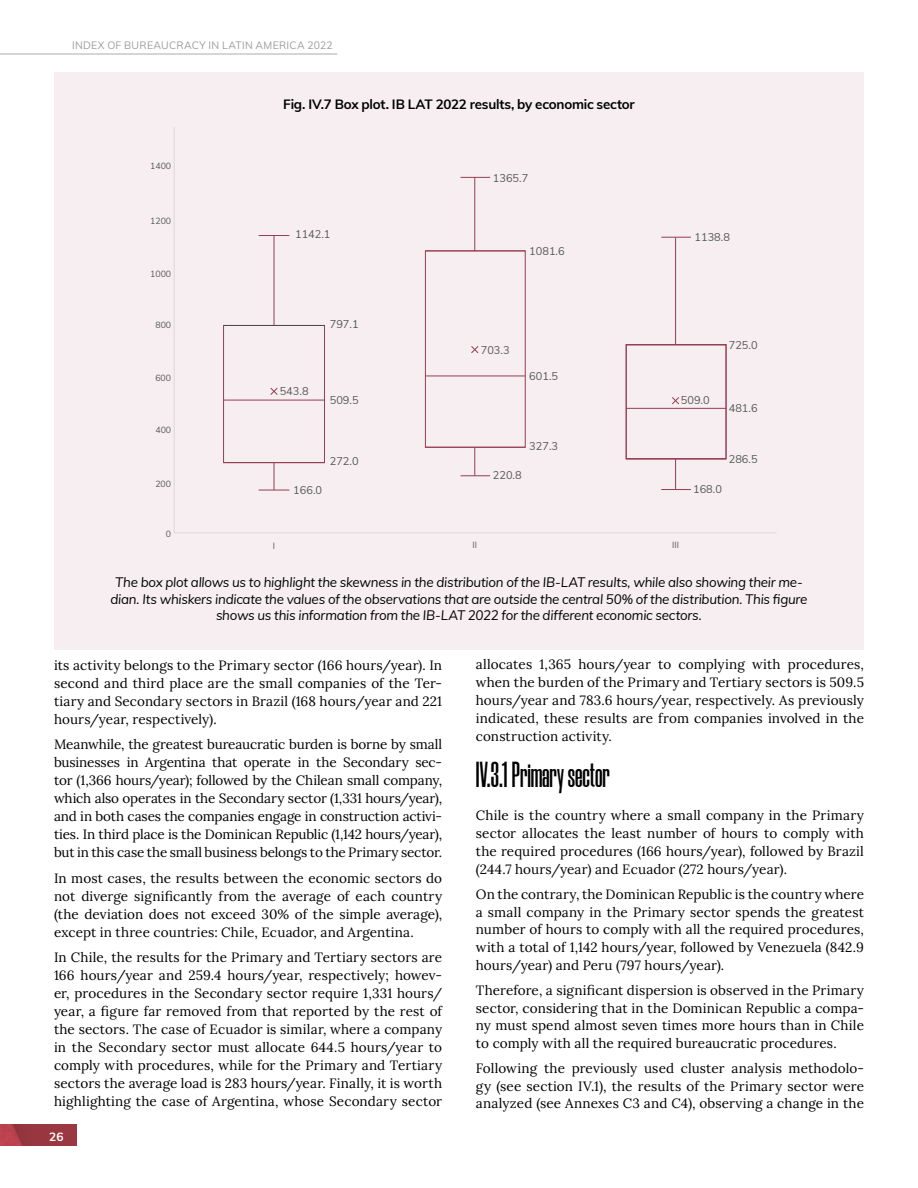
<style>
.page{position:relative;width:918px;height:1188px;background:#fff}
.page>*{position:absolute;margin:0;border:0;box-sizing:border-box;transform-origin:0 0}
.t1{font:600 36px "Morganite";letter-spacing:-.005em;color:#000}
.t2{font:13.5px/18px "Lora";letter-spacing:.005em;color:#000;text-align:justify}
.t3{font:italic 13.5px/16.5px "Mulish";letter-spacing:-.02em;color:#000;text-align:center}
.t4{font:700 13.5px "Mulish";letter-spacing:-.02em;color:#000}
.t5{font:700 12px "Mulish";color:#fff}
.t6{font:10.95px "Mulish";color:#595959}
.t7{font:10.5px "Mulish";letter-spacing:.03em;color:#9d9d9c}
.t8{font:8.85px "Mulish";color:#595959}
</style>
<div class="page">
<img style="left:0;top:1125px;width:77px;height:20px">
<hr style="left:0;top:54px;width:337px;height:1px;background:#abacae">
<div style="left:54px;top:72px;width:810px;height:577px;background:#f6eef0"></div>
<svg style="left:223px;top:176px;width:504px;height:315px"></svg>
<hr style="left:259px;top:490px;width:30px;height:1px;background:#973d54">
<svg style="left:274px;top:463px;width:1px;height:27px"></svg>
<hr style="left:259px;top:235px;width:30px;height:1px;background:#973d54">
<hr style="left:274px;top:236px;width:1px;height:89px;background:#973d54">
<div style="left:224px;top:325px;width:100px;height:138px;background:#f6eef0"></div>
<div style="left:223px;top:325px;width:102px;height:138px;border:1px solid #973d54"></div>
<hr style="left:224px;top:325px;width:100px;height:1px;background:#4c4c4c">
<hr style="left:224px;top:462px;width:100px;height:1px;background:#973d54">
<hr style="left:224px;top:400px;width:100px;height:1px;background:#973d54">
<svg style="left:270px;top:387px;width:8px;height:8px"></svg>
<svg style="left:461px;top:448px;width:29px;height:28px"></svg>
<svg style="left:461px;top:177px;width:29px;height:1px"></svg>
<hr style="left:474px;top:177px;width:1px;height:74px;background:#973d54">
<div style="left:425px;top:250px;width:101px;height:198px;border:1px solid #973d54"></div>
<hr style="left:425px;top:250px;width:100px;height:1px;background:#973d54">
<hr style="left:425px;top:447px;width:100px;height:1px;background:#973d54">
<hr style="left:425px;top:376px;width:100px;height:1px;background:#973d54">
<svg style="left:470px;top:345px;width:9px;height:9px"></svg>
<hr style="left:174px;top:532px;width:602px;height:1px;background:#d9d9d9">
<hr style="left:174px;top:128px;width:1px;height:405px;background:#d9d9d9">
<hr style="left:661px;top:489px;width:30px;height:1px;background:#973d54">
<hr style="left:675px;top:459px;width:1px;height:31px;background:#973d54">
<hr style="left:661px;top:237px;width:30px;height:1px;background:#973d54">
<hr style="left:675px;top:237px;width:1px;height:108px;background:#973d54">
<div style="left:626px;top:344px;width:100px;height:115px;border:1px solid #973d54"></div>
<hr style="left:626px;top:344px;width:100px;height:1px;background:#973d54">
<hr style="left:626px;top:458px;width:100px;height:1px;background:#973d54">
<hr style="left:626px;top:408px;width:100px;height:1px;background:#973d54">
<svg style="left:671px;top:396px;width:9px;height:9px"></svg>
<p class="t7" style="left:72px;top:37px;width:262px">INDEX OF BUREAUCRACY IN LATIN AMERICA 2022</p>
<p class="t8" style="left:150px;top:160px;width:23px">1400</p>
<p class="t8" style="left:150px;top:214px;width:23px">1200</p>
<p class="t8" style="left:150px;top:267px;width:23px">1000</p>
<p class="t8" style="left:155px;top:319px;width:17px">800</p>
<p class="t8" style="left:155px;top:371px;width:17px">600</p>
<p class="t8" style="left:155px;top:423px;width:17px">400</p>
<p class="t8" style="left:155px;top:477px;width:17px">200</p>
<p class="t8" style="left:166px;top:527px;width:7px">0</p>
<p class="t4" style="left:283px;top:94px;width:353px">Fig. IV.7 Box plot. IB LAT 2022 results, by economic sector</p>
<p class="t6" style="left:295px;top:226px;width:37px">1142.1</p>
<p class="t6" style="left:330px;top:316px;width:30px">797.1</p>
<p class="t6" style="left:280px;top:383px;width:30px">543.8</p>
<p class="t6" style="left:330px;top:392px;width:30px">509.5</p>
<p class="t6" style="left:330px;top:453px;width:30px">272.0</p>
<p class="t6" style="left:493px;top:170px;width:37px">1365.7</p>
<p class="t6" style="left:529px;top:243px;width:37px">1081.6</p>
<p class="t6" style="left:481px;top:342px;width:30px">703.3</p>
<p class="t6" style="left:529px;top:368px;width:30px">601.5</p>
<p class="t6" style="left:493px;top:467px;width:30px">220.8</p>
<p class="t6" style="left:529px;top:438px;width:30px">327.3</p>
<p class="t6" style="left:695px;top:229px;width:37px">1138.8</p>
<p class="t6" style="left:681px;top:392px;width:30px">509.0</p>
<p class="t6" style="left:729px;top:337px;width:30px">725.0</p>
<p class="t6" style="left:729px;top:400px;width:30px">481.6</p>
<p class="t6" style="left:729px;top:451px;width:30px">286.5</p>
<p class="t6" style="left:293px;top:482px;width:30px">166.0</p>
<p class="t6" style="left:693px;top:481px;width:30px">168.0</p>
<p class="t8" style="left:273px;top:539px;width:4px">I</p>
<p class="t8" style="left:472px;top:538px;width:6px">II</p>
<p class="t8" style="left:672px;top:538px;width:8px">III</p>
<p class="t3" style="left:110px;top:574px;width:699px">The box plot allows us to highlight the skewness in the distribution of the IB-LAT results, while also showing their me&shy;dian. Its whiskers indicate the values of the observations that are outside the central 50% of the distribution. This figure shows us this information from the IB-LAT 2022 for the different economic sectors.</p>
<p class="t2" style="left:54px;top:655px;width:390px">its activity belongs to the Primary sector (166 hours/year). In second and third place are the small companies of the Ter&shy;tiary and Secondary sectors in Brazil (168 hours/year and 221 hours/year, respectively).</p>
<p class="t2" style="left:54px;top:734px;width:390px">Meanwhile, the greatest bureaucratic burden is borne by small businesses in Argentina that operate in the Secondary sec&shy;tor (1,366 hours/year); followed by the Chilean small company, which also operates in the Secondary sector (1,331 hours/year), and in both cases the companies engage in construction activi&shy;ties. In third place is the Dominican Republic (1,142 hours/year), but in this case the small business belongs to the Primary sector.</p>
<p class="t2" style="left:54px;top:868px;width:390px">In most cases, the results between the economic sectors do not diverge significantly from the average of each country (the deviation does not exceed 30% of the simple average), except in three countries: Chile, Ecuador, and Argentina.</p>
<p class="t2" style="left:54px;top:947px;width:390px">In Chile, the results for the Primary and Tertiary sectors are 166 hours/year and 259.4 hours/year, respectively; howev&shy;er, procedures in the Secondary sector require 1,331 hours/ year, a figure far removed from that reported by the rest of the sectors. The case of Ecuador is similar, where a company in the Secondary sector must allocate 644.5 hours/year to comply with procedures, while for the Primary and Tertiary sectors the average load is 283 hours/year. Finally, it is worth highlighting the case of Argentina, whose Secondary sector</p>
<p class="t5" style="left:49px;top:1128px;width:16px">26</p>
<p class="t2" style="left:476px;top:655px;width:390px">allocates 1,365 hours/year to complying with procedures, when the burden of the Primary and Tertiary sectors is 509.5 hours/year and 783.6 hours/year, respectively. As previously indicated, these results are from companies involved in the construction activity.</p>
<h1 class="t1" style="left:476px;top:756px;width:136px">IV.3.1 Primary sector</h1>
<p class="t2" style="left:476px;top:806px;width:390px">Chile is the country where a small company in the Primary sector allocates the least number of hours to comply with the required procedures (166 hours/year), followed by Brazil (244.7 hours/year) and Ecuador (272 hours/year).</p>
<p class="t2" style="left:476px;top:884px;width:390px">On the contrary, the Dominican Republic is the country where a small company in the Primary sector spends the greatest number of hours to comply with all the required procedures, with a total of 1,142 hours/year, followed by Venezuela (842.9 hours/year) and Peru (797 hours/year).</p>
<p class="t2" style="left:476px;top:980px;width:390px">Therefore, a significant dispersion is observed in the Primary sector, considering that in the Dominican Republic a compa&shy;ny must spend almost seven times more hours than in Chile to comply with all the required bureaucratic procedures.</p>
<p class="t2" style="left:476px;top:1059px;width:390px;line-height:17.4px">Following the previously used cluster analysis methodolo&shy;gy (see section IV.1), the results of the Primary sector were analyzed (see Annexes C3 and C4), observing a change in the</p>
</div>
